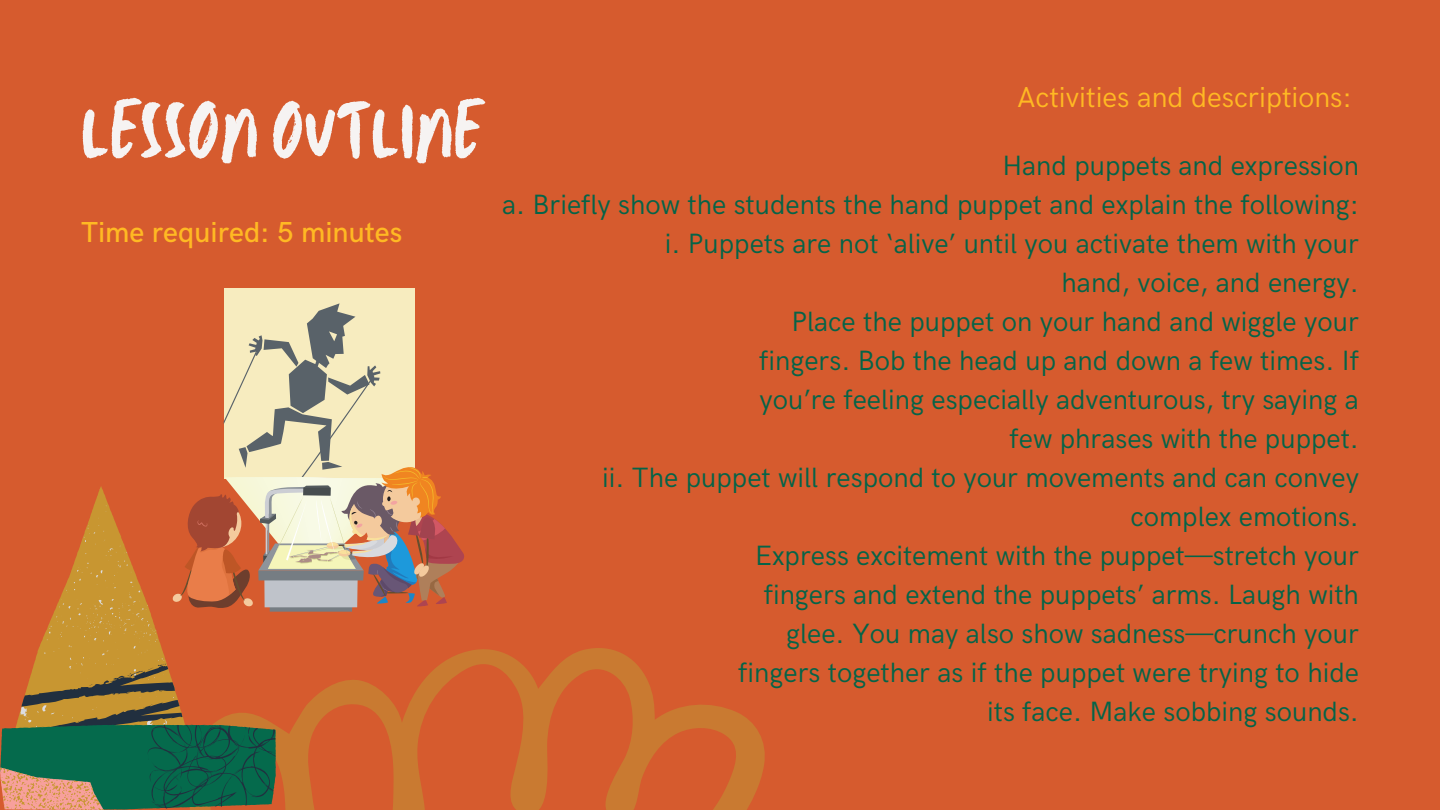
<style>
.page{position:relative;width:1440px;height:810px;background:#d65b2e}
.page>*{position:absolute;margin:0;border:0;box-sizing:border-box;transform-origin:0 0}
.t1{font:82px "TC Milo Regular";color:#f6f3f2}
.t2{font:29px "HK Grotesk";color:#ffb923}
.t3{font:500 29px "HK Grotesk";color:#ffb923}
.t4{font:28px/39px "HK Grotesk";color:#056448;text-align:right}
</style>
<div class="page">
<svg style="left:464px;top:648px;width:301px;height:162px"></svg>
<div style="left:224px;top:288px;width:190px;height:190px;background:#f7ecbf"></div>
<svg style="left:0;top:303px;width:464px;height:507px"></svg>
<h1 class="t1" style="left:81px;top:76px;width:403px">LESSON OUTLINE</h1>
<p class="t3" style="left:81px;top:216px;width:323px">Time required: 5 minutes</p>
<p class="t2" style="left:1017px;top:81px;width:336px">Activities and descriptions:</p>
<p class="t4" style="left:502px;top:147px;width:858px">Hand puppets and expression<br>a. Briefly show the students the hand puppet and explain the following: i. Puppets are not ‘alive’ until you activate them with your<br>hand, voice, and energy.<br>Place the puppet on your hand and wiggle your<br>fingers. Bob the head up and down a few times. If<br>you’re feeling especially adventurous, try saying a<br>few phrases with the puppet.<br>ii. The puppet will respond to your movements and can convey complex emotions.<br>Express excitement with the puppet—stretch your<br>fingers and extend the puppets’ arms. Laugh with<br>glee. You may also show sadness—crunch your<br>fingers together as if the puppet were trying to hide<br>its face. Make sobbing sounds.</p>
</div>
